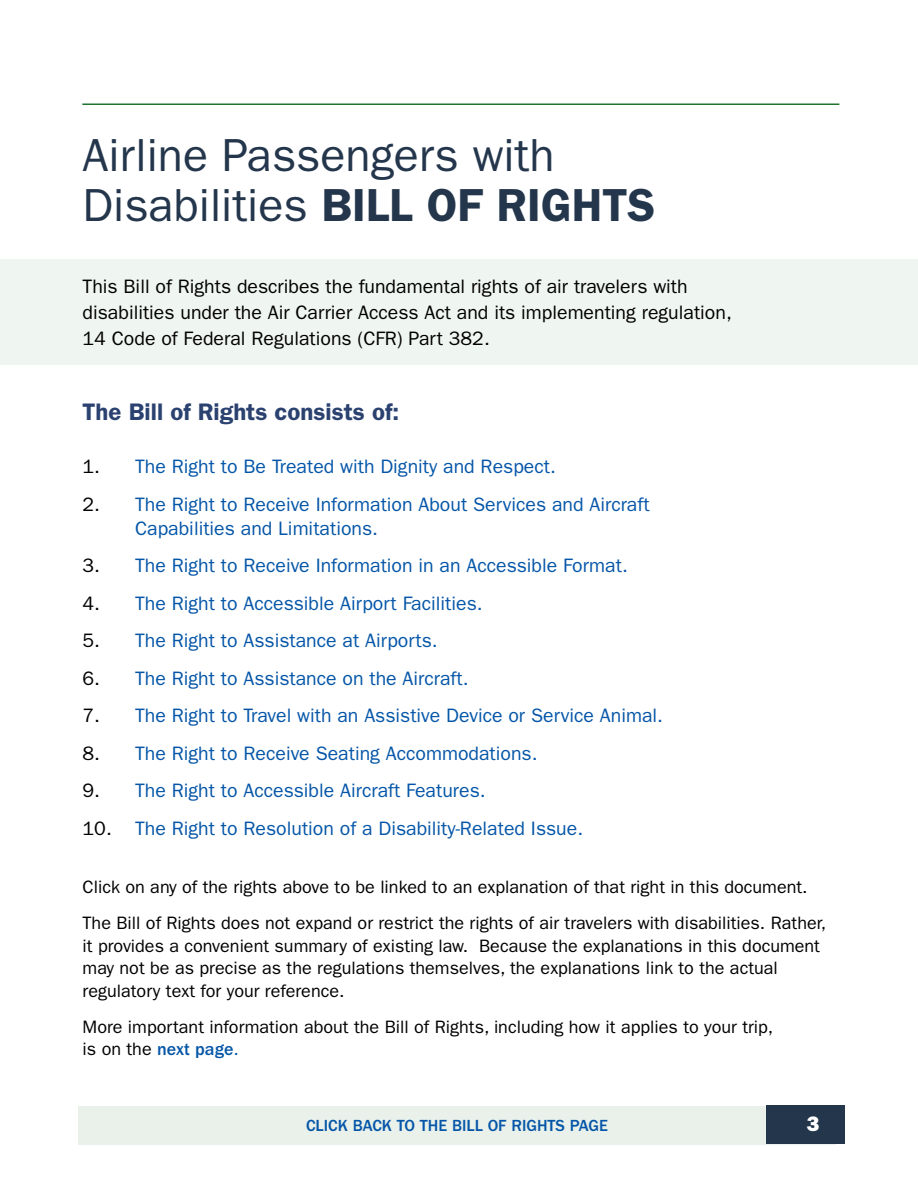
<style>
.page{position:relative;width:918px;height:1188px;background:#fff}
.page>*{position:absolute;margin:0;border:0;box-sizing:border-box;transform-origin:0 0}
.t1{font:46.5px/50.1px "ITC Franklin Gothic Std";color:#24364c}
.t2{font:600 24px "ITC Franklin Gothic Std";color:#2b4270}
.t3{font:21px "ITC Franklin Gothic Std Hvy";color:#fff}
.t4{font:19.5px/24px "ITC Franklin Gothic Std";color:#0556a8}
.t5{font:19.5px/25.5px "ITC Franklin Gothic Std";color:#000}
.t6{font:18px/22.5px "ITC Franklin Gothic Std";color:#000}
.t7{font:500 16.65px "ITC Franklin Gothic Std";color:#0556a8}
.s1{font-weight:600}
.s2{color:#000}
.s3{font-weight:500;color:#0556a8}
.s4{color:#0556a8}
</style>
<div class="page">
<hr style="left:82px;top:104px;width:757px;height:1px;background:#20742e">
<div style="left:79px;top:1106px;width:757px;height:39px;background:#e9f1ea"></div>
<div style="left:766px;top:1106px;width:79px;height:38px;background:#24364c"></div>
<div style="left:0;top:259px;width:918px;height:106px;background:#eff5f0"></div>
<h2 class="t1" style="left:83px;top:130px;width:574px">Airline Passengers with<br>Disabilities <span class="s1">BILL OF RIGHTS</span></h2>
<p class="t5" style="left:83px;top:274px;width:651px">This Bill of Rights describes the fundamental rights of air travelers with disabilities under the Air Carrier Access Act and its implementing regulation,<br>14 Code of Federal Regulations (CFR) Part 382.</p>
<p class="t2" style="left:83px;top:397px;width:318px">The Bill of Rights consists of:</p>
<p class="t4" style="left:83px;top:455px;width:475px"><span class="s2">1.</span> The Right to Be Treated with Dignity and Respect.</p>
<p class="t4" style="left:135px;top:492px;width:516px;text-indent:-52px"><span class="s2">2.</span> The Right to Receive Information About Services and Aircraft<br>Capabilities and Limitations.</p>
<p class="t4" style="left:83px;top:554px;width:547px"><span class="s2">3.</span> The Right to Receive Information in an Accessible Format.</p>
<p class="t4" style="left:83px;top:591px;width:402px"><span class="s2">4.</span> The Right to Accessible Airport Facilities.</p>
<p class="t4" style="left:83px;top:629px;width:357px"><span class="s2">5.</span> The Right to Assistance at Airports.</p>
<p class="t4" style="left:83px;top:666px;width:387px"><span class="s2">6.</span> The Right to Assistance on the Aircraft.</p>
<p class="t4" style="left:83px;top:704px;width:582px"><span class="s2">7.</span> The Right to Travel with an Assistive Device or Service Animal.</p>
<p class="t4" style="left:83px;top:741px;width:456px"><span class="s2">8.</span> The Right to Receive Seating Accommodations.</p>
<p class="t4" style="left:83px;top:779px;width:405px"><span class="s2">9.</span> The Right to Accessible Aircraft Features.</p>
<p class="t4" style="left:83px;top:816px;width:502px"><span class="s2">10.</span> The Right to Resolution of a Disability-Related Issue.</p>
<p class="t6" style="left:83px;top:876px;width:727px">Click on any of the rights above to be linked to an explanation of that right in this document.</p>
<p class="t6" style="left:83px;top:912px;width:745px">The Bill of Rights does not expand or restrict the rights of air travelers with disabilities. Rather, it provides a convenient summary of existing law. Because the explanations in this document may not be as precise as the regulations themselves, the explanations link to the actual regulatory text for your reference.</p>
<p class="t6" style="left:83px;top:1015px;width:692px">More important information about the Bill of Rights, including how it applies to your trip, is on the <span class="s3">next page</span><span class="s4">.</span></p>
<p class="t7" style="left:306px;top:1116px;width:303px">CLICK BACK TO THE BILL OF RIGHTS PAGE</p>
<p class="t3" style="left:807px;top:1111px;width:14px">3</p>
</div>
